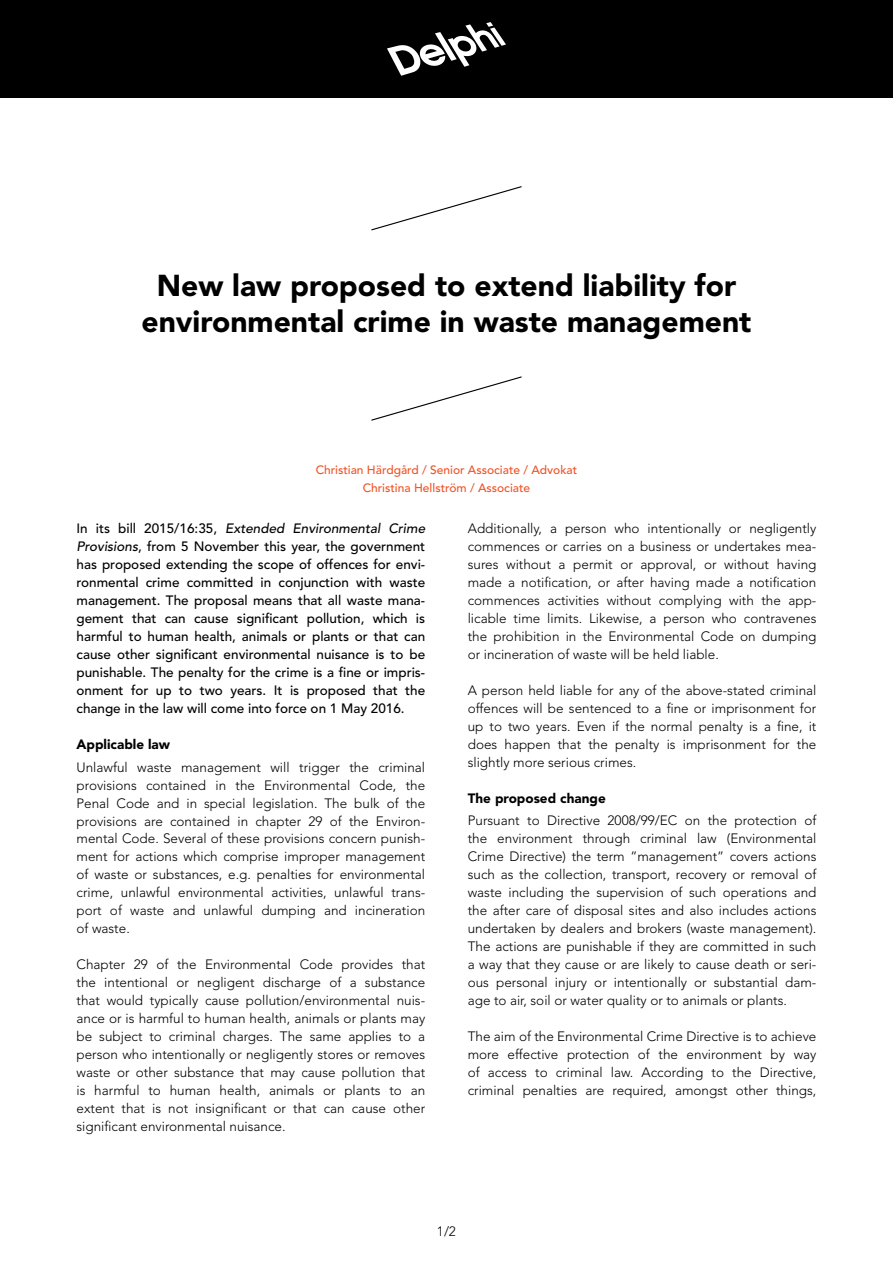
<style>
.page{position:relative;width:893px;height:1263px;background:#fff}
.page>*{position:absolute;margin:0;border:0;box-sizing:border-box;transform-origin:0 0}
.t1{font:900 30px/36px "Avenir LT Std";color:#000;text-align:center}
.t2{font:300 13.5px/18px "Avenir LT Std";color:#000;text-align:justify}
.t3{font:500 13.5px/18px "Avenir LT Std";color:#000;text-align:justify}
.t4{font:900 13.5px "Avenir LT Std";color:#000}
.t5{font:500 12px/18px "Avenir LT Std";color:#f05325;text-align:center}
.s1{font-style:italic}
</style>
<div class="page">
<div style="left:0;top:0;width:893px;height:98px;background:#000"></div>
<svg style="left:387px;top:22px;width:119px;height:54px"></svg>
<svg style="left:371px;top:186px;width:150px;height:44px"></svg>
<svg style="left:371px;top:376px;width:150px;height:45px"></svg>
<h1 class="t1" style="left:141px;top:267px;width:611px">New law proposed to extend liability for environmental crime in waste management</h1>
<p class="t5" style="left:316px;top:461px;width:263px">Christian Härdgård / Senior Associate / Advokat<br>Christina Hellström / Associate</p>
<p class="t3" style="left:77px;top:520px;width:350px">In its bill 2015/16:35, <span class="s1">Extended Environmental Crime Provisions</span>, from 5 November this year, the government has proposed extending the scope of offences for envi&shy;ronmental crime committed in conjunction with waste management. The proposal means that all waste mana&shy;gement that can cause significant pollution, which is harmful to human health, animals or plants or that can cause other significant environmental nuisance is to be punishable. The penalty for the crime is a fine or impris&shy;onment for up to two years. It is proposed that the change in the law will come into force on 1 May 2016.</p>
<p class="t4" style="left:77px;top:736px;width:95px">Applicable law</p>
<p class="t2" style="left:77px;top:758px;width:350px">Unlawful waste management will trigger the criminal provisions contained in the Environmental Code, the Penal Code and in special legislation. The bulk of the provisions are contained in chapter 29 of the Environ&shy;mental Code. Several of these provisions concern punish&shy;ment for actions which comprise improper management of waste or substances, e.g. penalties for environmental crime, unlawful environmental activities, unlawful trans&shy;port of waste and unlawful dumping and incineration of waste.</p>
<p class="t2" style="left:77px;top:956px;width:350px">Chapter 29 of the Environmental Code provides that the intentional or negligent discharge of a substance that would typically cause pollution/environmental nuis&shy;ance or is harmful to human health, animals or plants may be subject to criminal charges. The same applies to a person who intentionally or negligently stores or removes waste or other substance that may cause pollution that is harmful to human health, animals or plants to an extent that is not insignificant or that can cause other significant environmental nuisance.</p>
<p class="t2" style="left:468px;top:519px;width:350px">Additionally, a person who intentionally or negligently commences or carries on a business or undertakes mea&shy;sures without a permit or approval, or without having made a notification, or after having made a notification commences activities without complying with the app&shy;licable time limits. Likewise, a person who contravenes the prohibition in the Environmental Code on dumping or incineration of waste will be held liable.</p>
<p class="t2" style="left:468px;top:681px;width:350px">A person held liable for any of the above-stated criminal offences will be sentenced to a fine or imprisonment for up to two years. Even if the normal penalty is a fine, it does happen that the penalty is imprisonment for the slightly more serious crimes.</p>
<p class="t4" style="left:468px;top:790px;width:139px">The proposed change</p>
<p class="t2" style="left:468px;top:812px;width:350px">Pursuant to Directive 2008/99/EC on the protection of the environment through criminal law (Environmental Crime Directive) the term ”management” covers actions such as the collection, transport, recovery or removal of waste including the supervision of such operations and the after care of disposal sites and also includes actions undertaken by dealers and brokers (waste management).<br>The actions are punishable if they are committed in such a way that they cause or are likely to cause death or seri&shy;ous personal injury or intentionally or substantial dam&shy;age to air, soil or water quality or to animals or plants.</p>
<p class="t2" style="left:468px;top:1028px;width:350px">The aim of the Environmental Crime Directive is to achieve more effective protection of the environment by way of access to criminal law. According to the Directive, criminal penalties are required, amongst other things,</p>
<p class="t2" style="left:437px;top:1222px;width:21px">1/2</p>
</div>
